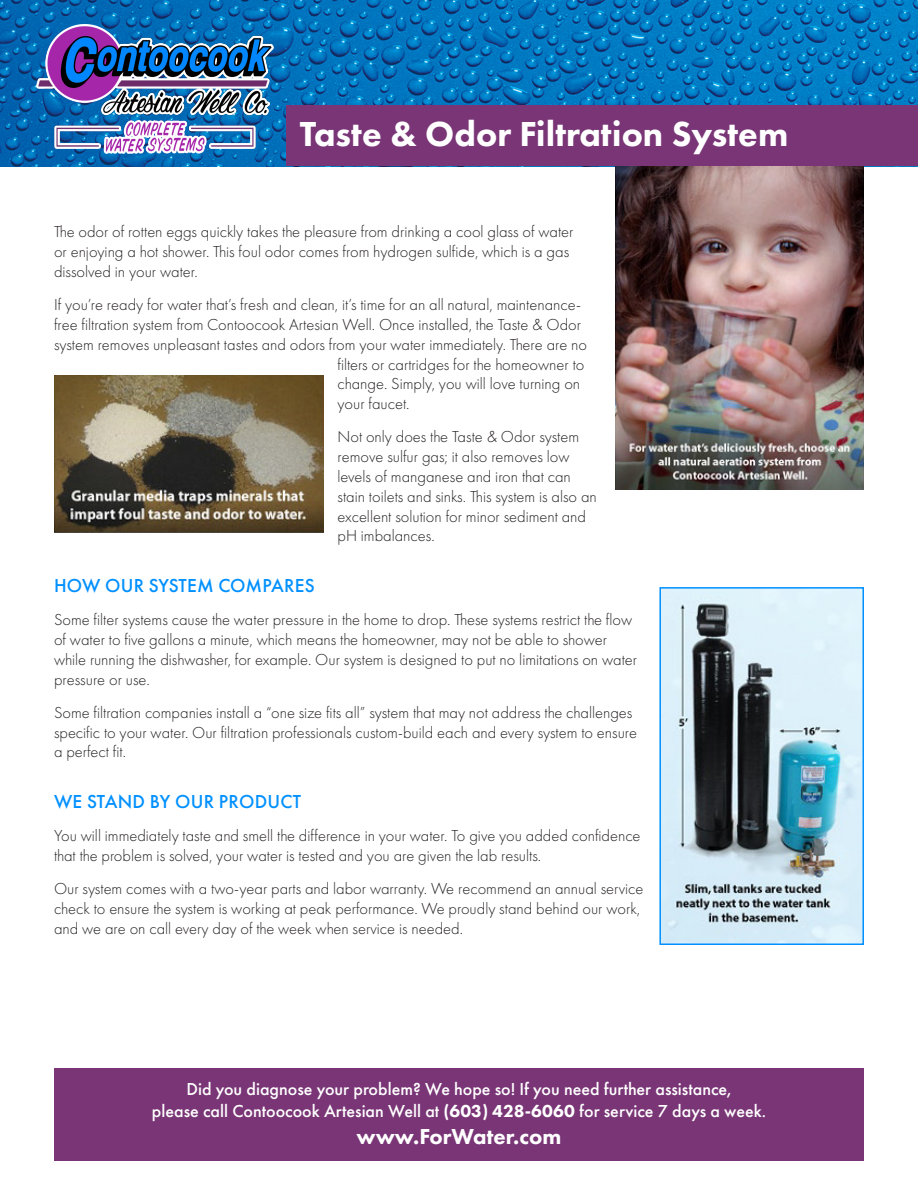
<style>
.page{position:relative;width:918px;height:1188px;background:#fff}
.page>*{position:absolute;margin:0;border:0;box-sizing:border-box;transform-origin:0 0}
.t1{font:800 36px "Futura PT";color:#fff}
.t2{font:800 22.5px "Futura PT";color:#fff}
.subhead{font:500 19.5px "Futura PT";letter-spacing:.01em;color:#0090ff}
.t3{font:500 18px/21.6px "Futura PT";color:#fff;text-align:center}
.body{font:300 16.5px/19.8px "Futura PT";color:#231f20}
.s1{font-weight:800}
</style>
<div class="page">
<img style="left:0;top:0;width:918px;height:166px">
<div style="left:286px;top:106px;width:632px;height:60px;background:#793576"></div>
<div style="left:54px;top:1068px;width:810px;height:93px;background:#793576"></div>
<img style="left:616px;top:166px;width:248px;height:324px">
<img style="left:54px;top:376px;width:270px;height:156px">
<img style="left:37px;top:24px;width:237px;height:130px">
<img style="left:662px;top:590px;width:199px;height:352px">
<div style="left:659px;top:587px;width:205px;height:358px;border:2px solid #0090ff"></div>
<p class="t1" style="left:300px;top:112px;width:490px">Taste &amp; Odor Filtration System</p>
<p class="body" style="left:54px;top:222px;width:521px">The odor of rotten eggs quickly takes the pleasure from drinking a cool glass of water or enjoying a hot shower. This foul odor comes from hydrogen sulfide, which is a gas dissolved in your water.</p>
<p class="body" style="left:54px;top:295px;width:529px">If you’re ready for water that’s fresh and clean, it’s time for an all natural, maintenance-</p>
<p class="body" style="left:54px;top:315px;width:529px">free filtration system from Contoocook Artesian Well. Once installed, the Taste &amp; Odor</p>
<p class="body" style="left:54px;top:334px;width:535px">system removes unpleasant tastes and odors from your water immediately. There are no</p>
<p class="body" style="left:338px;top:354px;width:248px">filters or cartridges for the homeowner to</p>
<p class="body" style="left:338px;top:374px;width:244px">change. Simply, you will love turning on</p>
<p class="body" style="left:338px;top:394px;width:74px">your faucet.</p>
<p class="body" style="left:338px;top:427px;width:261px">Not only does the Taste &amp; Odor system remove sulfur gas; it also removes low levels of manganese and iron that can stain toilets and sinks. This system is also an excellent solution for minor sediment and pH imbalances.</p>
<p class="subhead" style="left:54px;top:574px;width:262px">HOW OUR SYSTEM COMPARES</p>
<p class="body" style="left:54px;top:610px;width:585px">Some filter systems cause the water pressure in the home to drop. These systems restrict the flow of water to five gallons a minute, which means the homeowner, may not be able to shower while running the dishwasher, for example. Our system is designed to put no limitations on water pressure or use.</p>
<p class="body" style="left:54px;top:703px;width:585px">Some filtration companies install a “one size fits all” system that may not address the challenges specific to your water. Our filtration professionals custom-build each and every system to ensure a perfect fit.</p>
<p class="subhead" style="left:54px;top:790px;width:248px">WE STAND BY OUR PRODUCT</p>
<p class="body" style="left:54px;top:826px;width:588px">You will immediately taste and smell the difference in your water. To give you added confidence that the problem is solved, your water is tested and you are given the lab results.</p>
<p class="body" style="left:54px;top:879px;width:591px">Our system comes with a two-year parts and labor warranty. We recommend an annual service check to ensure the system is working at peak performance. We proudly stand behind our work, and we are on call every day of the week when service is needed.</p>
<p class="t3" style="left:152px;top:1079px;width:616px">Did you diagnose your problem? We hope so! If you need further assistance,<br>please call Contoocook Artesian Well at <span class="s1">(603) 428-6060</span> for service 7 days a week.</p>
<p class="t2" style="left:357px;top:1122px;width:206px">www.ForWater.com</p>
</div>
